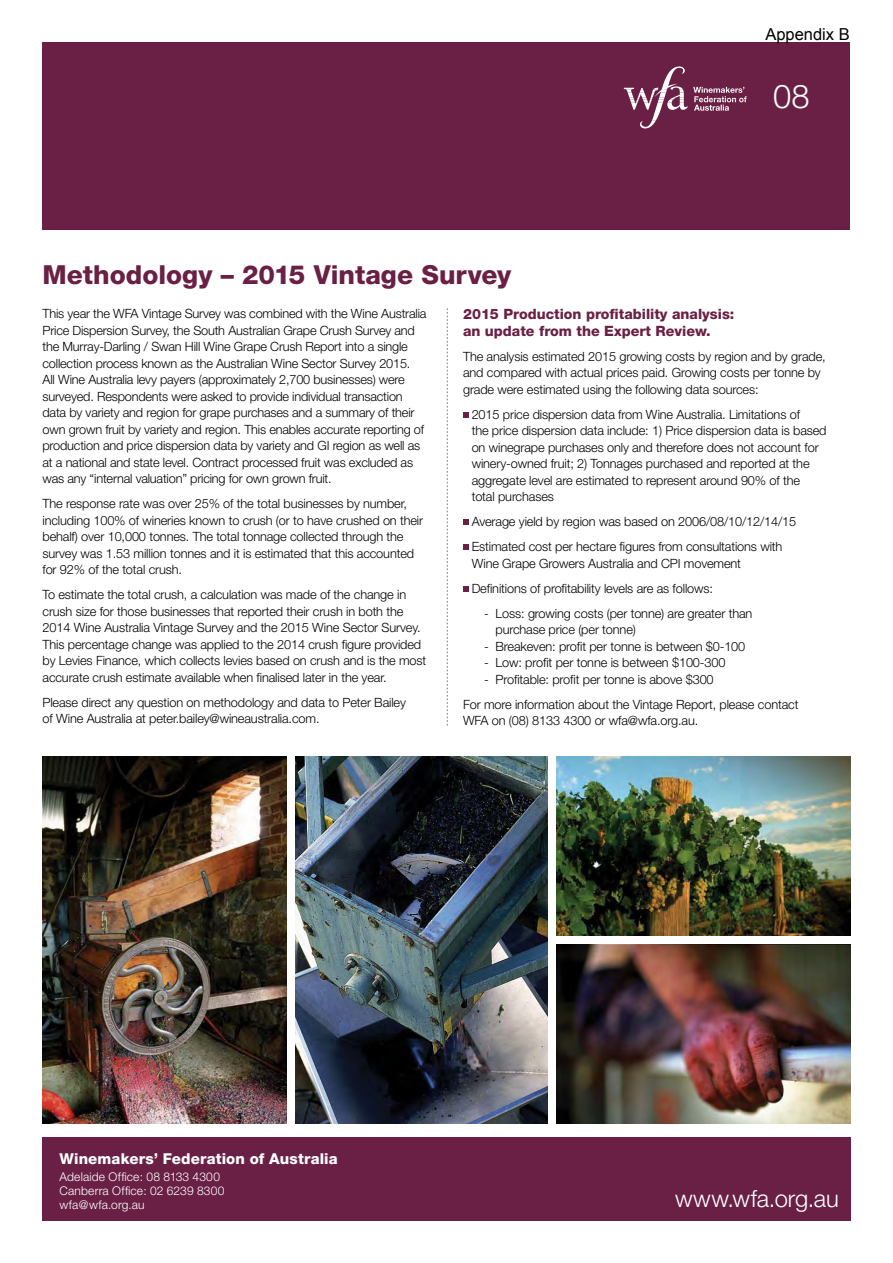
<style>
.page{position:relative;width:893px;height:1263px;background:#fff}
.page>*{position:absolute;margin:0;border:0;box-sizing:border-box;transform-origin:0 0}
.t1{font:300 32.7px "Helvetica Neue";color:#fff}
.t2{font:800 26.25px "Helvetica Neue";color:#6a2045}
.t3{font:300 23.7px "Helvetica Neue";letter-spacing:-.005em;color:#fff}
.t4{font:16.5px "Arial";color:#000}
.t5{font:800 15px "Helvetica Neue";letter-spacing:.01em;color:#fff}
.t6{font:800 14.25px/16.5px "Helvetica Neue";color:#6a2045}
.t7{font:300 12.75px/16.5px "Helvetica Neue";letter-spacing:-.01em;color:#000}
.t8{font:300 12px/14.2px "Helvetica Neue";letter-spacing:.015em;color:#fff}
</style>
<div class="page">
<img style="left:296px;top:757px;width:252px;height:366px">
<div style="left:43px;top:43px;width:807px;height:187px;background:#6a2045"></div>
<svg style="left:624px;top:66px;width:123px;height:62px"></svg>
<div style="left:43px;top:1137px;width:807px;height:83px;background:#6a2045"></div>
<svg style="left:463px;top:412px;width:5px;height:5px"></svg>
<svg style="left:463px;top:520px;width:5px;height:5px"></svg>
<svg style="left:463px;top:545px;width:5px;height:5px"></svg>
<svg style="left:463px;top:586px;width:5px;height:5px"></svg>
<svg style="left:447px;top:308px;width:1px;height:417px"></svg>
<img style="left:43px;top:757px;width:244px;height:366px">
<img style="left:557px;top:945px;width:293px;height:178px">
<img style="left:557px;top:757px;width:293px;height:178px">
<p class="t4" style="left:765px;top:23px;width:86px">Appendix B</p>
<h2 class="t2" style="left:43px;top:259px;width:470px">Methodology – 2015 Vintage Survey</h2>
<h1 class="t1" style="left:773px;top:77px;width:38px">08</h1>
<p class="t7" style="left:43px;top:305px;width:385px">This year the WFA Vintage Survey was combined with the Wine Australia Price Dispersion Survey, the South Australian Grape Crush Survey and the Murray-Darling / Swan Hill Wine Grape Crush Report into a single collection process known as the Australian Wine Sector Survey 2015.<br>All Wine Australia levy payers (approximately 2,700 businesses) were surveyed. Respondents were asked to provide individual transaction data by variety and region for grape purchases and a summary of their own grown fruit by variety and region. This enables accurate reporting of production and price dispersion data by variety and GI region as well as at a national and state level. Contract processed fruit was excluded as was any “internal valuation” pricing for own grown fruit.</p>
<p class="t7" style="left:43px;top:495px;width:382px">The response rate was over 25% of the total businesses by number, including 100% of wineries known to crush (or to have crushed on their behalf) over 10,000 tonnes. The total tonnage collected through the survey was 1.53 million tonnes and it is estimated that this accounted for 92% of the total crush.</p>
<p class="t7" style="left:43px;top:586px;width:385px">To estimate the total crush, a calculation was made of the change in crush size for those businesses that reported their crush in both the 2014 Wine Australia Vintage Survey and the 2015 Wine Sector Survey.<br>This percentage change was applied to the 2014 crush figure provided by Levies Finance, which collects levies based on crush and is the most accurate crush estimate available when finalised later in the year.</p>
<p class="t7" style="left:43px;top:694px;width:365px">Please direct any question on methodology and data to Peter Bailey of Wine Australia at peter.bailey@wineaustralia.com.</p>
<p class="t6" style="left:463px;top:306px;width:273px">2015 Production profitability analysis: an update from the Expert Review.</p>
<p class="t7" style="left:463px;top:348px;width:364px">The analysis estimated 2015 growing costs by region and by grade, and compared with actual prices paid. Growing costs per tonne by grade were estimated using the following data sources:</p>
<p class="t7" style="left:472px;top:406px;width:356px">2015 price dispersion data from Wine Australia. Limitations of<br>the price dispersion data include: 1) Price dispersion data is based on winegrape purchases only and therefore does not account for winery-owned fruit; 2) Tonnages purchased and reported at the aggregate level are estimated to represent around 90% of the<br>total purchases</p>
<p class="t7" style="left:472px;top:509px;width:326px;line-height:25px">Average yield by region was based on 2006/08/10/12/14/15<br>Estimated cost per hectare figures from consultations with</p>
<p class="t7" style="left:472px;top:550px;width:271px;line-height:25px">Wine Grape Growers Australia and CPI movement<br>Definitions of profitability levels are as follows:</p>
<p class="t7" style="left:495px;top:605px;width:258px;text-indent:-11px">- Loss: growing costs (per tonne) are greater than purchase price (per tonne)</p>
<p class="t7" style="left:484px;top:638px;width:263px">- Breakeven: profit per tonne is between $0-100</p>
<p class="t7" style="left:484px;top:654px;width:243px">- Low: profit per tonne is between $100-300</p>
<p class="t7" style="left:463px;top:666px;width:337px;line-height:25px;text-indent:21px">- Profitable: profit per tonne is above $300<br>For more information about the Vintage Report, please contact</p>
<p class="t7" style="left:463px;top:712px;width:237px">WFA on (08) 8133 4300 or wfa@wfa.org.au.</p>
<p class="t5" style="left:60px;top:1150px;width:280px">Winemakers’ Federation of Australia</p>
<p class="t8" style="left:60px;top:1169px;width:166px">Adelaide Office: 08 8133 4300<br>Canberra Office: 02 6239 8300 wfa@wfa.org.au</p>
<h3 class="t3" style="left:675px;top:1184px;width:165px">www.wfa.org.au</h3>
</div>
